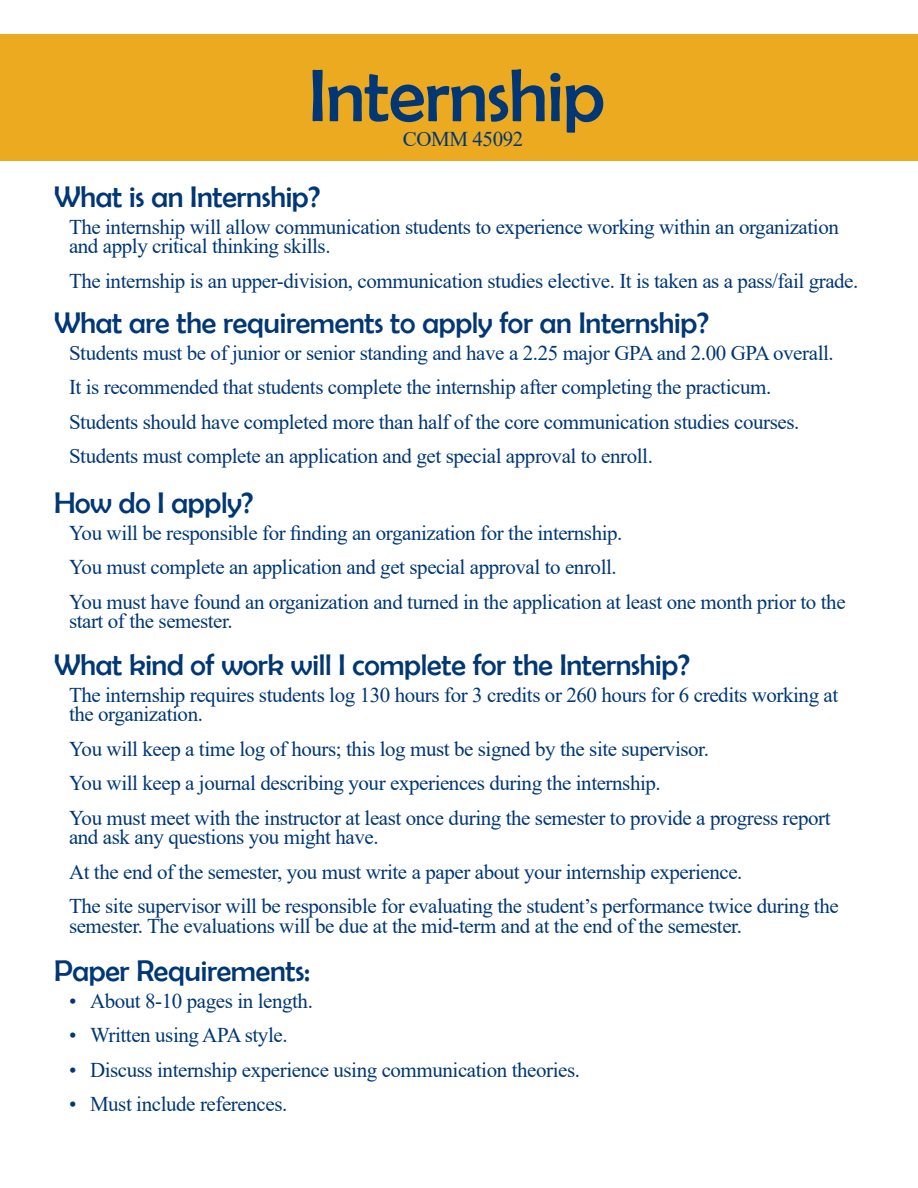
<style>
.page{position:relative;width:918px;height:1188px;background:#fff}
.page>*{position:absolute;margin:0;border:0;box-sizing:border-box;transform-origin:0 0}
.Page_Heading{font:75px "Berlin Sans FB";letter-spacing:-.01em;color:#013775}
.Heading{font:30px "Berlin Sans FB";letter-spacing:-.01em;color:#013775}
.Paragraph_Style_1{font:21px/19.5px "Times New Roman";letter-spacing:-.02em;color:#013775}
</style>
<div class="page">
<div style="left:0;top:34px;width:918px;height:126px;background:#ebaa20"></div>
<p class="Page_Heading" style="left:309px;top:54px;width:298px">Internship</p>
<p class="Paragraph_Style_1" style="left:403px;top:129px;width:122px">COMM 45092</p>
<p class="Heading" style="left:54px;top:180px;width:268px">What is an Internship?</p>
<p class="Paragraph_Style_1" style="left:69px;top:216px;width:771px">The internship will allow communication students to experience working within an organization and apply critical thinking skills.</p>
<p class="Paragraph_Style_1" style="left:69px;top:270px;width:791px">The internship is an upper-division, communication studies elective. It is taken as a pass/fail grade.</p>
<p class="Heading" style="left:54px;top:306px;width:657px">What are the requirements to apply for an Internship?</p>
<p class="Paragraph_Style_1" style="left:69px;top:342px;width:766px">Students must be of junior or senior standing and have a 2.25 major GPA and 2.00 GPA overall.</p>
<p class="Paragraph_Style_1" style="left:69px;top:377px;width:704px">It is recommended that students complete the internship after completing the practicum.</p>
<p class="Paragraph_Style_1" style="left:69px;top:411px;width:732px">Students should have completed more than half of the core communication studies courses.</p>
<p class="Paragraph_Style_1" style="left:69px;top:446px;width:585px">Students must complete an application and get special approval to enroll.</p>
<p class="Heading" style="left:54px;top:486px;width:201px">How do I apply?</p>
<p class="Paragraph_Style_1" style="left:69px;top:522px;width:555px">You will be responsible for finding an organization for the internship.</p>
<p class="Paragraph_Style_1" style="left:69px;top:557px;width:549px">You must complete an application and get special approval to enroll.</p>
<p class="Paragraph_Style_1" style="left:69px;top:591px;width:778px">You must have found an organization and turned in the application at least one month prior to the start of the semester.</p>
<p class="Heading" style="left:54px;top:648px;width:637px">What kind of work will I complete for the Internship?</p>
<p class="Paragraph_Style_1" style="left:69px;top:684px;width:771px">The internship requires students log 130 hours for 3 credits or 260 hours for 6 credits working at the organization.</p>
<p class="Paragraph_Style_1" style="left:69px;top:738px;width:641px">You will keep a time log of hours; this log must be signed by the site supervisor.</p>
<p class="Paragraph_Style_1" style="left:69px;top:773px;width:593px">You will keep a journal describing your experiences during the internship.</p>
<p class="Paragraph_Style_1" style="left:69px;top:807px;width:763px">You must meet with the instructor at least once during the semester to provide a progress report and ask any questions you might have.</p>
<p class="Paragraph_Style_1" style="left:69px;top:861px;width:675px">At the end of the semester, you must write a paper about your internship experience.</p>
<p class="Paragraph_Style_1" style="left:69px;top:896px;width:771px">The site supervisor will be responsible for evaluating the student’s performance twice during the semester. The evaluations will be due at the mid-term and at the end of the semester.</p>
<p class="Heading" style="left:54px;top:954px;width:258px">Paper Requirements:</p>
<p class="Paragraph_Style_1" style="left:69px;top:990px;width:245px">• About 8-10 pages in length.</p>
<p class="Paragraph_Style_1" style="left:69px;top:1025px;width:220px">• Written using APA style.</p>
<p class="Paragraph_Style_1" style="left:69px;top:1059px;width:513px">• Discuss internship experience using communication theories.</p>
<p class="Paragraph_Style_1" style="left:69px;top:1094px;width:220px">• Must include references.</p>
</div>
